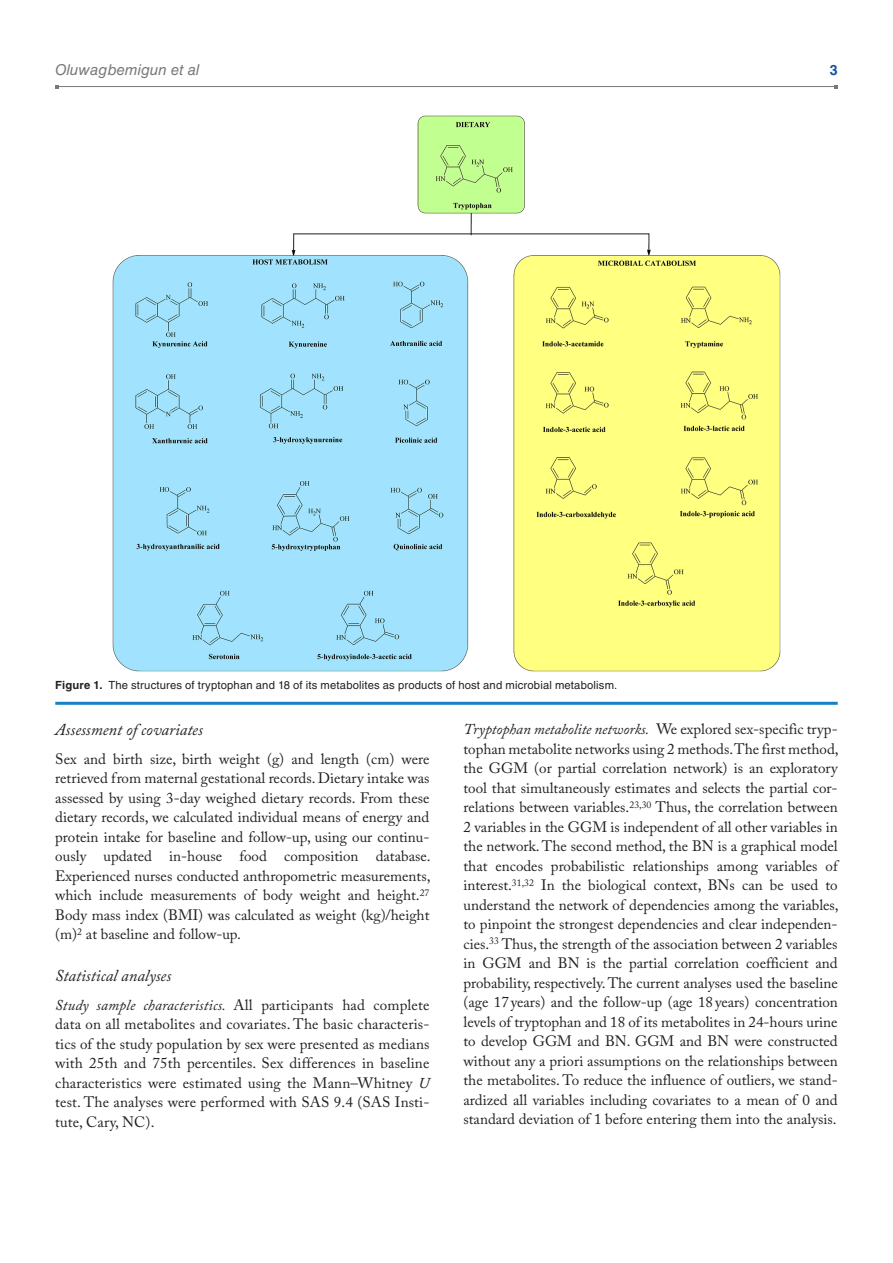
<style>
.page{position:relative;width:893px;height:1263px;background:#fff}
.page>*{position:absolute;margin:0;border:0;box-sizing:border-box;transform-origin:0 0}
.t1{font:italic 16.5px "Adobe Caslon Pro";color:#231f20}
.t2{font:15px/19.5px "Adobe Caslon Pro";color:#231f20;text-align:justify}
.t3{font:italic 15px "Helvetica LT Std";color:#76787b}
.t4{font:700 14.25px "Helvetica LT Std";color:#1055a4}
.t5{font:11.25px "Helvetica LT Std";letter-spacing:.015em;color:#231f20}
.s1{font-weight:700}
.s2{font-style:italic}
</style>
<div class="page">
<hr style="left:57px;top:86px;width:779px;height:1px;background:#76787b">
<hr style="left:55px;top:702px;width:783px;height:3px;background:#1582c5">
<img style="left:112px;top:115px;width:669px;height:557px">
<p class="t3" style="left:55px;top:61px;width:146px">Oluwagbemigun et al</p>
<p class="t4" style="left:830px;top:61px;width:9px">3</p>
<p class="t5" style="left:55px;top:678px;width:564px"><span class="s1">Figure 1.</span> The structures of tryptophan and 18 of its metabolites as products of host and microbial metabolism.</p>
<p class="t1" style="left:55px;top:720px;width:149px">Assessment of covariates</p>
<p class="t2" style="left:55px;top:749px;width:377px">Sex and birth size, birth weight (g) and length (cm) were retrieved from maternal gestational records. Dietary intake was assessed by using 3-day weighed dietary records. From these dietary records, we calculated individual means of energy and protein intake for baseline and follow-up, using our continu&shy;ously updated in-house food composition database.<br>Experienced nurses conducted anthropometric measurements, which include measurements of body weight and height.<sup>27<br></sup>Body mass index (BMI) was calculated as weight (kg)/height (m)<sup>2</sup> at baseline and follow-up.</p>
<p class="t1" style="left:55px;top:966px;width:117px">Statistical analyses</p>
<p class="t2" style="left:55px;top:995px;width:376px"><span class="s2">Study sample characteristics.</span> All participants had complete data on all metabolites and covariates. The basic characteris&shy;tics of the study population by sex were presented as medians with 25th and 75th percentiles. Sex differences in baseline characteristics were estimated using the Mann–Whitney <span class="s2">U </span>test. The analyses were performed with SAS 9.4 (SAS Insti&shy;tute, Cary, NC).</p>
<p class="t2" style="left:463px;top:719px;width:377px"><span class="s2">Tryptophan metabolite networks.</span> We explored sex-specific tryp&shy;tophan metabolite networks using 2 methods. The first method, the GGM (or partial correlation network) is an exploratory tool that simultaneously estimates and selects the partial cor&shy;relations between variables.<sup>23,30</sup> Thus, the correlation between 2 variables in the GGM is independent of all other variables in the network. The second method, the BN is a graphical model that encodes probabilistic relationships among variables of interest.<sup>31,32</sup> In the biological context, BNs can be used to understand the network of dependencies among the variables, to pinpoint the strongest dependencies and clear independen&shy;cies.<sup>33</sup> Thus, the strength of the association between 2 variables in GGM and BN is the partial correlation coefficient and probability, respectively. The current analyses used the baseline (age 17 years) and the follow-up (age 18 years) concentration levels of tryptophan and 18 of its metabolites in 24-hours urine to develop GGM and BN. GGM and BN were constructed without any a priori assumptions on the relationships between the metabolites. To reduce the influence of outliers, we stand&shy;ardized all variables including covariates to a mean of 0 and standard deviation of 1 before entering them into the analysis.</p>
</div>
